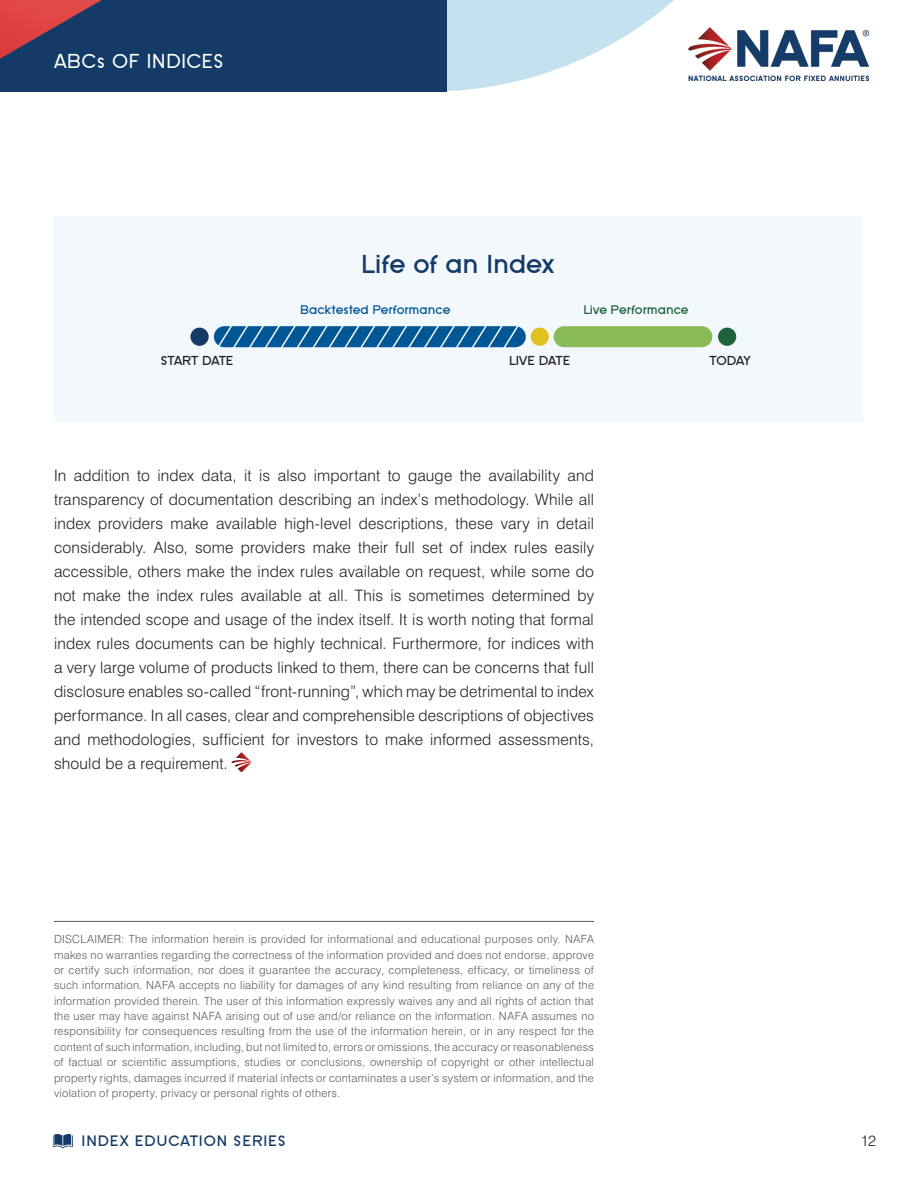
<style>
.page{position:relative;width:918px;height:1188px;background:#fff}
.page>*{position:absolute;margin:0;border:0;box-sizing:border-box;transform-origin:0 0}
.PQ{font:700 27px "SF Old Republic";letter-spacing:-.005em;color:#143a67}
.t1{font:21px "SF Old Republic";letter-spacing:.01em;color:#fff}
.t2{font:300 15.75px/24px "Swiss 721 BT";letter-spacing:.01em;color:#231f20;text-align:justify}
.t3{font:700 15.75px "SF Old Republic";letter-spacing:.05em;color:#143a67}
.t4{font:300 15px "Swiss 721 BT";color:#231f20}
.t5{font:700 13.5px "SF Old Republic";letter-spacing:-.015em;color:#231f20}
.t6{font:700 12.9px "SF Old Republic";letter-spacing:-.005em;color:#015795}
.t7{font:700 12.9px "SF Old Republic";letter-spacing:-.005em;color:#1f633d}
.t8{font:300 11.25px/15.5px "Swiss 721 BT";letter-spacing:.025em;color:#5b5b5e;text-align:justify}
</style>
<div class="page">
<svg style="left:446px;top:0;width:243px;height:91px;fill:#c4e1f0"></svg>
<div style="left:0;top:0;width:446px;height:92px;background:#143a67"></div>
<svg style="left:0;top:0;width:102px;height:59px"></svg>
<svg style="left:53px;top:1134px;width:20px;height:14px"></svg>
<img style="left:689px;top:27px;width:180px;height:54px">
<svg style="left:231px;top:752px;width:21px;height:20px"></svg>
<hr style="left:54px;top:921px;width:540px;height:1px;background:#5b5b5e">
<div style="left:53px;top:216px;width:810px;height:206px;background:#f2f8fc"></div>
<div style="left:554px;top:326px;width:158px;height:21px;background:#88bb58;border-radius:11px"></div>
<div style="left:531px;top:328px;width:18px;height:18px;background:#e1c021;border-radius:50%"></div>
<div style="left:190px;top:328px;width:19px;height:18px;background:#143a67;border-radius:50%"></div>
<div style="left:718px;top:328px;width:18px;height:18px;background:#1f633d;border-radius:50%"></div>
<svg style="left:213px;top:326px;width:311px;height:22px"></svg>
<h2 class="t1" style="left:54px;top:50px;width:172px">ABCs OF INDICES</h2>
<p class="PQ" style="left:361px;top:249px;width:195px">Life of an Index</p>
<h2 class="t6" style="left:300px;top:303px;width:152px">Backtested Performance</h2>
<h2 class="t7" style="left:583px;top:303px;width:107px">Live Performance</h2>
<h2 class="t5" style="left:161px;top:354px;width:75px">START DATE</h2>
<h2 class="t5" style="left:509px;top:354px;width:63px">LIVE DATE</h2>
<h2 class="t5" style="left:710px;top:354px;width:42px">TODAY</h2>
<p class="t2" style="left:54px;top:463px;width:542px">In addition to index data, it is also important to gauge the availability and transparency of documentation describing an index’s methodology. While all index providers make available high-level descriptions, these vary in detail considerably. Also, some providers make their full set of index rules easily accessible, others make the index rules available on request, while some do not make the index rules available at all. This is sometimes determined by the intended scope and usage of the index itself. It is worth noting that formal index rules documents can be highly technical. Furthermore, for indices with a very large volume of products linked to them, there can be concerns that full disclosure enables so-called “front-running”, which may be detrimental to index performance. In all cases, clear and comprehensible descriptions of objectives and methodologies, sufficient for investors to make informed assessments, should be a requirement.</p>
<p class="t8" style="left:54px;top:931px;width:542px">DISCLAIMER: The information herein is provided for informational and educational purposes only. NAFA makes no warranties regarding the correctness of the information provided and does not endorse, approve or certify such information, nor does it guarantee the accuracy, completeness, efficacy, or timeliness of such information. NAFA accepts no liability for damages of any kind resulting from reliance on any of the information provided therein. The user of this information expressly waives any and all rights of action that the user may have against NAFA arising out of use and/or reliance on the information. NAFA assumes no responsibility for consequences resulting from the use of the information herein, or in any respect for the content of such information, including, but not limited to, errors or omissions, the accuracy or reasonableness of factual or scientific assumptions, studies or conclusions, ownership of copyright or other intellectual property rights, damages incurred if material infects or contaminates a user’s system or information, and the violation of property, privacy or personal rights of others.</p>
<h3 class="t3" style="left:82px;top:1133px;width:206px">INDEX EDUCATION SERIES</h3>
<h3 class="t4" style="left:861px;top:1131px;width:17px">12</h3>
</div>
